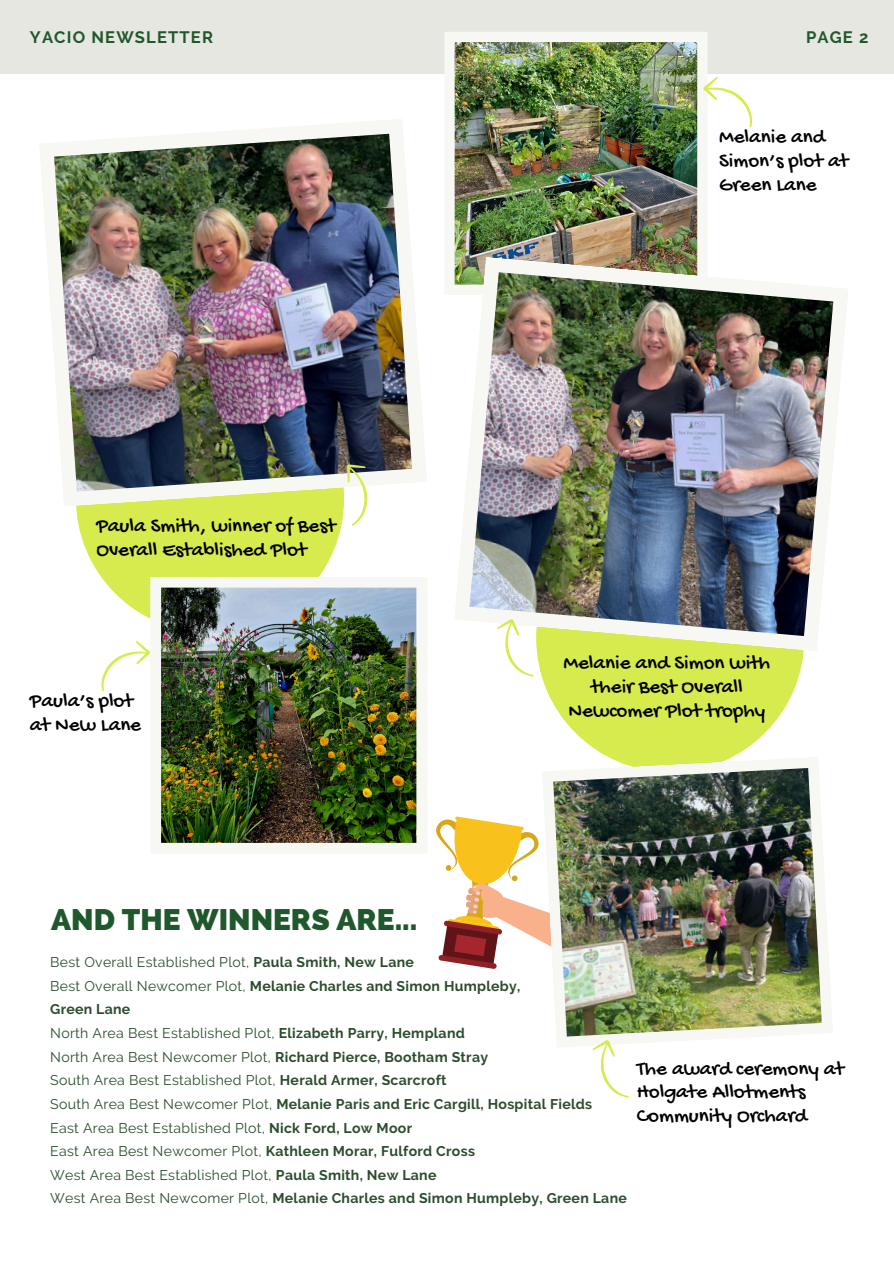
<style>
.page{position:relative;width:894px;height:1264px;background:#fff}
.page>*{position:absolute;margin:0;border:0;box-sizing:border-box;transform-origin:0 0}
.t1{font:800 29.85px "Raleway";color:#1f582c}
.t2{font:21px/23.7px "Gochi Hand";color:#000}
.t3{font:700 16.5px "Raleway";letter-spacing:.07em;color:#1f582c}
.t4{font:14.1px "Raleway";letter-spacing:.02em;color:#2c4d2e}
.t5{font:700 14.1px "Raleway";letter-spacing:.02em;color:#2c4d2e}
.s1{font-weight:700}
.s2{font-weight:400}
</style>
<div class="page">
<div style="left:0;top:0;width:893px;height:73px;background:#e6e7e1"></div>
<div style="left:76px;top:365px;width:268px;height:267px;background:#d7ea4e;border-radius:50%"></div>
<img style="left:39px;top:119px;width:388px;height:388px">
<img style="left:444px;top:32px;width:263px;height:262px">
<div style="left:536px;top:504px;width:268px;height:268px;background:#d7ea4e;border-radius:50%"></div>
<img style="left:454px;top:257px;width:394px;height:394px">
<svg style="left:494px;top:615px;width:54px;height:62px"></svg>
<img style="left:150px;top:576px;width:277px;height:277px">
<svg style="left:703px;top:77px;width:48px;height:50px"></svg>
<svg style="left:321px;top:457px;width:61px;height:69px"></svg>
<svg style="left:102px;top:641px;width:48px;height:50px"></svg>
<svg style="left:418px;top:790px;width:123px;height:179px"></svg>
<img style="left:541px;top:756px;width:292px;height:291px">
<svg style="left:590px;top:1036px;width:53px;height:62px"></svg>
<p class="t3" style="left:30px;top:28px;width:184px">YACIO NEWSLETTER</p>
<p class="t3" style="left:805px;top:28px;width:64px">PAGE 2</p>
<p class="t2" style="left:96px;top:515px;width:241px">Paula Smith, winner of Best<br>Overall Established Plot</p>
<h2 class="t2" style="left:30px;top:690px;width:113px">Paula’s plot at New Lane</h2>
<p class="t1" style="left:51px;top:901px;width:367px">AND THE WINNERS ARE...</p>
<h2 class="t2" style="left:719px;top:127px;width:130px">Melanie and<br>Simon’s plot at<br>Green Lane</h2>
<h2 class="t2" style="left:563px;top:652px;width:208px;text-align:center">Melanie and Simon with their Best Overall<br>Newcomer Plot trophy</h2>
<p class="t4" style="left:50px;top:953px;width:365px">Best Overall Established Plot, <span class="s1">Paula Smith, New Lane</span></p>
<p class="t5" style="left:50px;top:977px;width:471px"><span class="s2">Best Overall Newcomer Plot,</span> Melanie Charles and Simon Humpleby,</p>
<p class="t5" style="left:50px;top:1001px;width:82px">Green Lane</p>
<h2 class="t4" style="left:50px;top:1024px;width:416px">North Area Best Established Plot, <span class="s1">Elizabeth Parry, Hempland</span></h2>
<p class="t4" style="left:50px;top:1048px;width:439px">North Area Best Newcomer Plot, <span class="s1">Richard Pierce, Bootham Stray</span></p>
<p class="t4" style="left:50px;top:1071px;width:397px">South Area Best Established Plot, <span class="s1">Herald Armer, Scarcroft</span></p>
<h1 class="t5" style="left:50px;top:1095px;width:543px"><span class="s2">South Area Best Newcomer Plot,</span> Melanie Paris and Eric Cargill, Hospital Fields</h1>
<p class="t4" style="left:50px;top:1119px;width:363px">East Area Best Established Plot, <span class="s1">Nick Ford, Low Moor</span></p>
<p class="t5" style="left:50px;top:1142px;width:426px"><span class="s2">East Area Best Newcomer Plot,</span> Kathleen Morar, Fulford Cross</p>
<p class="t4" style="left:50px;top:1166px;width:387px">West Area Best Established Plot, <span class="s1">Paula Smith, New Lane</span></p>
<p class="t5" style="left:50px;top:1190px;width:578px"><span class="s2">West Area Best Newcomer Plot,</span> Melanie Charles and Simon Humpleby, Green Lane</p>
<p class="t2" style="left:636px;top:1057px;width:208px">The award ceremony at<br>Holgate Allotments<br>Community Orchard</p>
</div>
